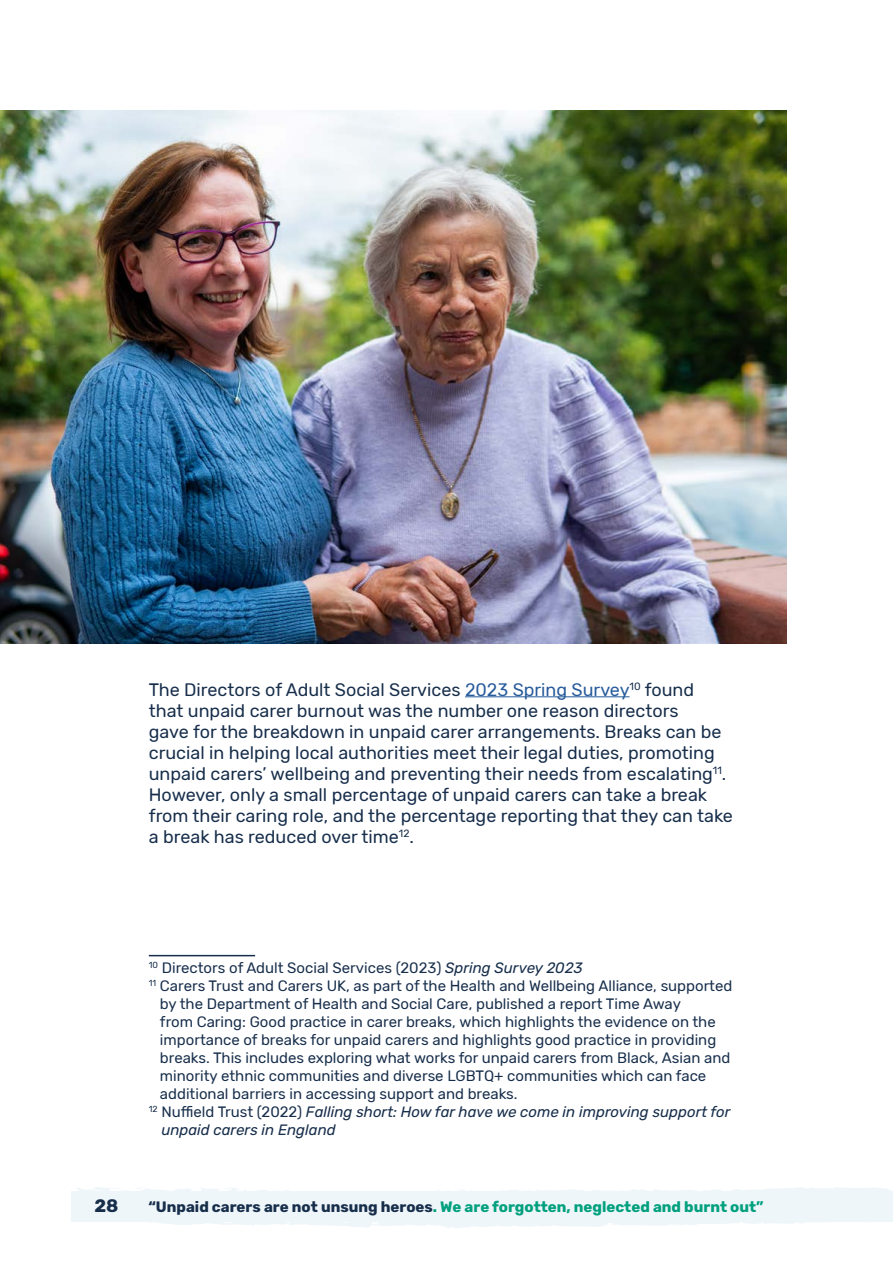
<style>
.page{position:relative;width:893px;height:1263px;background:#fff}
.page>*{position:absolute;margin:0;border:0;box-sizing:border-box;transform-origin:0 0}
.t1{font:18px/21px "Rubik";color:#172e4b}
.t2{font:700 18px "Rubik";color:#172e4b}
.t3{font:15px "Rubik";color:#172e4b}
.t4{font:italic 15px "Rubik";color:#172e4b}
.t5{font:700 15px "Rubik";color:#00a07e}
.s1{color:#275b9b}
.s2{font-style:italic}
.s3{font-style:normal}
.s4{color:#172e4b}
</style>
<div class="page">
<div style="left:71px;top:1191px;width:822px;height:30px;background:#eff6fa"></div>
<svg style="left:74px;top:1221px;width:819px;height:7px"></svg>
<svg style="left:76px;top:1187px;width:814px;height:4px"></svg>
<img style="left:0;top:111px;width:787px;height:532px">
<hr style="left:465px;top:696px;width:165px;height:1px;background:#275b9b">
<hr style="left:149px;top:955px;width:106px;height:1px;background:#172e4b">
<p class="t1" style="left:149px;top:680px;width:585px">The Directors of Adult Social Services <span class="s1">2023 Spring Survey</span><sup>10</sup> found that unpaid carer burnout was the number one reason directors<br>gave for the breakdown in unpaid carer arrangements. Breaks can be crucial in helping local authorities meet their legal duties, promoting unpaid carers’ wellbeing and preventing their needs from escalating<sup>11</sup>.<br>However, only a small percentage of unpaid carers can take a break from their caring role, and the percentage reporting that they can take a break has reduced over time<sup>12</sup>.</p>
<p class="t3" style="left:149px;top:960px;width:435px"><sup>10</sup> Directors of Adult Social Services (2023) <span class="s2">Spring Survey 2023</span></p>
<p class="t3" style="left:149px;top:978px;width:585px"><sup>11</sup> Carers Trust and Carers UK, as part of the Health and Wellbeing Alliance, supported</p>
<p class="t3" style="left:160px;top:996px;width:522px">by the Department of Health and Social Care, published a report Time Away</p>
<p class="t3" style="left:160px;top:1014px;width:557px">from Caring: Good practice in carer breaks, which highlights the evidence on the</p>
<p class="t3" style="left:160px;top:1032px;width:558px">importance of breaks for unpaid carers and highlights good practice in providing</p>
<p class="t3" style="left:160px;top:1050px;width:572px">breaks. This includes exploring what works for unpaid carers from Black, Asian and</p>
<p class="t3" style="left:160px;top:1068px;width:548px">minority ethnic communities and diverse LGBTQ+ communities which can face</p>
<p class="t3" style="left:160px;top:1086px;width:359px">additional barriers in accessing support and breaks.</p>
<p class="t4" style="left:149px;top:1104px;width:583px"><sup>12</sup> <span class="s3">Nuffield Trust (2022)</span> Falling short: How far have we come in improving support for</p>
<p class="t4" style="left:161px;top:1122px;width:176px">unpaid carers in England</p>
<p class="t2" style="left:94px;top:1195px;width:26px">28</p>
<p class="t5" style="left:148px;top:1198px;width:617px"><span class="s4">“Unpaid carers are not unsung heroes</span>. We are forgotten, neglected and burnt out”</p>
</div>
